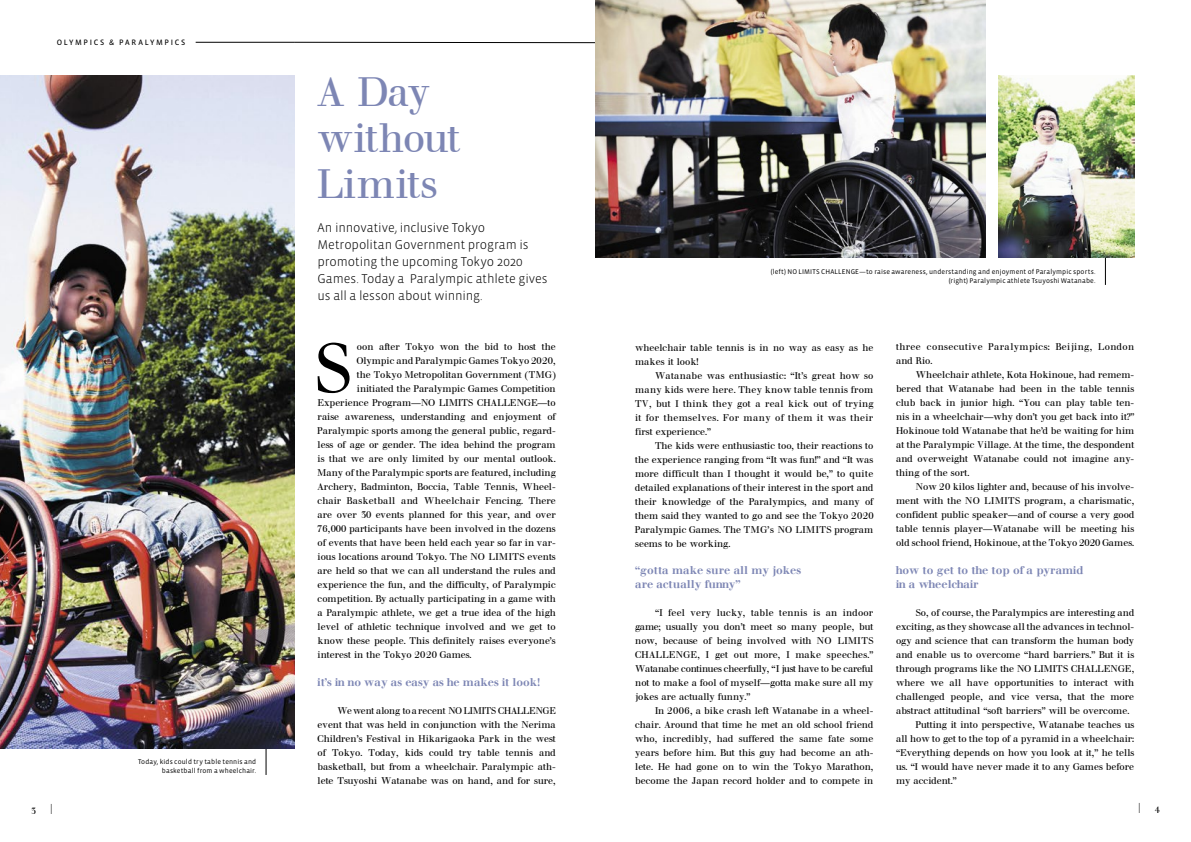
<style>
.page{position:relative;width:1191px;height:842px;background:#fff}
.page>*{position:absolute;margin:0;border:0;box-sizing:border-box;transform-origin:0 0}
.t1{font:67.7px "Walbaum SSK";color:#000}
.t2{font:40px/46px "Walbaum SSK";letter-spacing:-.01em;color:#7d86b4}
.t3{font:14px "Walbaum SSK";color:#000;scale:.5 1}
.t4{font:300 13px/17px "Vista Sans";letter-spacing:-.01em;color:#000}
.t5{font:700 11px/14px "Walbaum SSK";color:#7d86b4}
.t6{font:9.5px/14px "Walbaum SSK";color:#000;text-align:justify}
.t7{font:9.5px/14px "Walbaum SSK";letter-spacing:.04em;color:#000}
.t8{font:9.5px "Walbaum SSK";letter-spacing:.03em;color:#000}
.t9{font:9px "Walbaum SSK";color:#000}
.t10{font:8px "Vista Sans Reg";letter-spacing:.205em;color:#000}
.t11{font:7px/9px "Vista Sans";letter-spacing:.02em;color:#000;text-align:right}
.s1{font-size:14px}
</style>
<div class="page">
<svg style="left:265px;top:748px;width:1px;height:27px"></svg>
<svg style="left:1105px;top:258px;width:1px;height:27px"></svg>
<img style="left:0;top:76px;width:295px;height:672px">
<img style="left:998px;top:76px;width:136px;height:182px">
<svg style="left:295px;top:42px;width:300px;height:1px"></svg>
<img style="left:595px;top:0;width:390px;height:258px">
<hr style="left:196px;top:42px;width:99px;height:1px;background:#000">
<p class="t10" style="left:57px;top:38px;width:130px">OLYMPICS &amp; PARALYMPICS</p>
<p class="t11" style="left:138px;top:757px;width:120px">Today, kids could try table tennis and basketball from a wheelchair.</p>
<h2 class="t2" style="left:317px;top:69px;width:144px">A Day without<br>Limits</h2>
<h3 class="t4" style="left:317px;top:220px;width:232px">An innovative, inclusive Tokyo Metropolitan Government program is promoting the upcoming Tokyo 2020<br>Games. Today a Paralympic athlete gives us all a lesson about winning.</h3>
<h1 class="t1" style="left:315px;top:327px;width:36px">S</h1>
<p class="t6" style="left:357px;top:340px;width:200px">oon after Tokyo won the bid to host the</p>
<p class="t6" style="left:357px;top:354px;width:200px">Olympic and Paralympic Games Tokyo 2020,</p>
<p class="t6" style="left:357px;top:368px;width:200px">the Tokyo Metropolitan Government (TMG)</p>
<p class="t6" style="left:357px;top:382px;width:200px">initiated the Paralympic Games Competition</p>
<p class="t6" style="left:317px;top:396px;width:240px">Experience Program—NO LIMITS CHALLENGE—to</p>
<p class="t6" style="left:317px;top:410px;width:240px">raise awareness, understanding and enjoyment of</p>
<p class="t6" style="left:317px;top:424px;width:240px">Paralympic sports among the general public, regard-</p>
<p class="t6" style="left:317px;top:438px;width:240px">less of age or gender. The idea behind the program</p>
<p class="t6" style="left:317px;top:452px;width:239px">is that we are only limited by our mental outlook.</p>
<p class="t6" style="left:317px;top:466px;width:240px">Many of the Paralympic sports are featured, including</p>
<p class="t6" style="left:317px;top:480px;width:240px">Archery, Badminton, Boccia, Table Tennis, Wheel-</p>
<p class="t8" style="left:317px;top:495px;width:240px">chair Basketball and Wheelchair Fencing. There</p>
<p class="t6" style="left:317px;top:508px;width:240px">are over 30 events planned for this year, and over</p>
<p class="t6" style="left:317px;top:522px;width:240px">76,000 participants have been involved in the dozens</p>
<p class="t6" style="left:317px;top:536px;width:240px">of events that have been held each year so far in var-</p>
<p class="t6" style="left:317px;top:550px;width:240px">ious locations around Tokyo. The NO LIMITS events</p>
<p class="t6" style="left:317px;top:564px;width:240px">are held so that we can all understand the rules and</p>
<p class="t6" style="left:317px;top:578px;width:240px">experience the fun, and the difficulty, of Paralympic</p>
<p class="t6" style="left:317px;top:592px;width:240px">competition. By actually participating in a game with</p>
<p class="t6" style="left:317px;top:606px;width:240px">a Paralympic athlete, we get a true idea of the high</p>
<p class="t6" style="left:317px;top:620px;width:240px">level of athletic technique involved and we get to</p>
<p class="t6" style="left:317px;top:634px;width:240px">know these people. This definitely raises everyone’s</p>
<p class="t6" style="left:317px;top:648px;width:155px">interest in the Tokyo 2020 Games.</p>
<p class="t5" style="left:317px;top:675px;width:224px">it’s in no way as easy as he makes it look!</p>
<p class="t6" style="left:317px;top:704px;width:240px;text-indent:20px">We went along to a recent NO LIMITS CHALLENGE event that was held in conjunction with the Nerima Children’s Festival in Hikarigaoka Park in the west of Tokyo. Today, kids could try table tennis and basketball, but from a wheelchair. Paralympic ath&shy;lete Tsuyoshi Watanabe was on hand, and for sure,</p>
<p class="t11" style="left:770px;top:268px;width:326px">(left) NO LIMITS CHALLENGE—to raise awareness, understanding and enjoyment of Paralympic sports. (right) Paralympic athlete Tsuyoshi Watanabe.</p>
<p class="t6" style="left:635px;top:340px;width:240px">wheelchair table tennis is in no way as easy as he makes it look!</p>
<p class="t6" style="left:635px;top:368px;width:240px;text-indent:20px">Watanabe was enthusiastic: “It’s great how so many kids were here. They know table tennis from TV, but I think they got a real kick out of trying it for themselves. For many of them it was their first experience.”</p>
<p class="t6" style="left:635px;top:438px;width:240px;text-indent:20px">The kids were enthusiastic too, their reactions to the experience ranging from “It was fun!” and “It was more difficult than I thought it would be,” to quite detailed explanations of their interest in the sport and their knowledge of the Paralympics, and many of them said they wanted to go and see the Tokyo 2020<br>Paralympic Games. The TMG’s NO LIMITS program seems to be working. </p>
<p class="t5" style="left:635px;top:563px;width:167px">“gotta make sure all my jokes are actually funny”</p>
<p class="t6" style="left:635px;top:605px;width:240px;text-indent:20px">“I feel very lucky, table tennis is an indoor game; usually you don’t meet so many people, but now, because of being involved with NO LIMITS CHALLENGE, I get out more, I make speeches.” Watanabe continues cheerfully, “I just have to be careful not to make a fool of myself—gotta make sure all my jokes are actually funny.”</p>
<p class="t6" style="left:635px;top:703px;width:240px;text-indent:20px">In 2006, a bike crash left Watanabe in a wheel&shy;chair. Around that time he met an old school friend who, incredibly, had suffered the same fate some years before him. But this guy had become an ath&shy;lete. He had gone on to win the Tokyo Marathon, become the Japan record holder and to compete in</p>
<p class="t7" style="left:896px;top:340px;width:240px">three consecutive Paralympics: Beijing, London and Rio.</p>
<p class="t6" style="left:896px;top:368px;width:240px;text-indent:20px">Wheelchair athlete, Kota Hokinoue, had remem&shy;bered that Watanabe had been in the table tennis club back in junior high. “You can play table ten&shy;nis in a wheelchair—why don’t you get back into it?” Hokinoue told Watanabe that he’d be waiting for him at the Paralympic Village. At the time, the despondent and overweight Watanabe could not imagine any&shy;thing of the sort.</p>
<p class="t6" style="left:896px;top:480px;width:240px;text-indent:20px">Now 20 kilos lighter and, because of his involve&shy;ment with the NO LIMITS program, a charismatic, confident public speaker—and of course a very good table tennis player—Watanabe will be meeting his old school friend, Hokinoue, at the Tokyo 2020 Games.</p>
<p class="t5" style="left:896px;top:563px;width:189px">how to get to the top of a pyramid in a wheelchair</p>
<p class="t6" style="left:916px;top:606px;width:220px">So, of course, the Paralympics are interesting and</p>
<p class="t6" style="left:896px;top:620px;width:240px">exciting, as they showcase all the advances in technol-</p>
<p class="t6" style="left:896px;top:634px;width:240px">ogy and science that can transform the human body</p>
<p class="t6" style="left:896px;top:648px;width:240px">and enable us to overcome “hard barriers.” But it is</p>
<p class="t6" style="left:896px;top:662px;width:240px">through programs like the NO LIMITS CHALLENGE,</p>
<p class="t6" style="left:896px;top:676px;width:240px">where we all have opportunities to interact with</p>
<p class="t6" style="left:896px;top:690px;width:240px">challenged people, and vice versa, that the more</p>
<p class="t6" style="left:896px;top:704px;width:234px">abstract attitudinal “soft barriers” will be overcome.</p>
<p class="t6" style="left:916px;top:718px;width:220px">Putting it into perspective, Watanabe teaches us</p>
<p class="t6" style="left:896px;top:732px;width:240px">all how to get to the top of a pyramid in a wheelchair:</p>
<p class="t6" style="left:896px;top:746px;width:240px">“Everything depends on how you look at it,” he tells</p>
<p class="t6" style="left:896px;top:760px;width:240px">us. “I would have never made it to any Games before</p>
<p class="t6" style="left:896px;top:774px;width:62px">my accident.”</p>
<p class="t9" style="left:31px;top:805px;width:22px">3 <span class="s1">|</span></p>
<h3 class="t3" style="left:1138px;top:799px;width:4px">|</h3>
<p class="t9" style="left:1155px;top:804px;width:6px">4</p>
</div>
